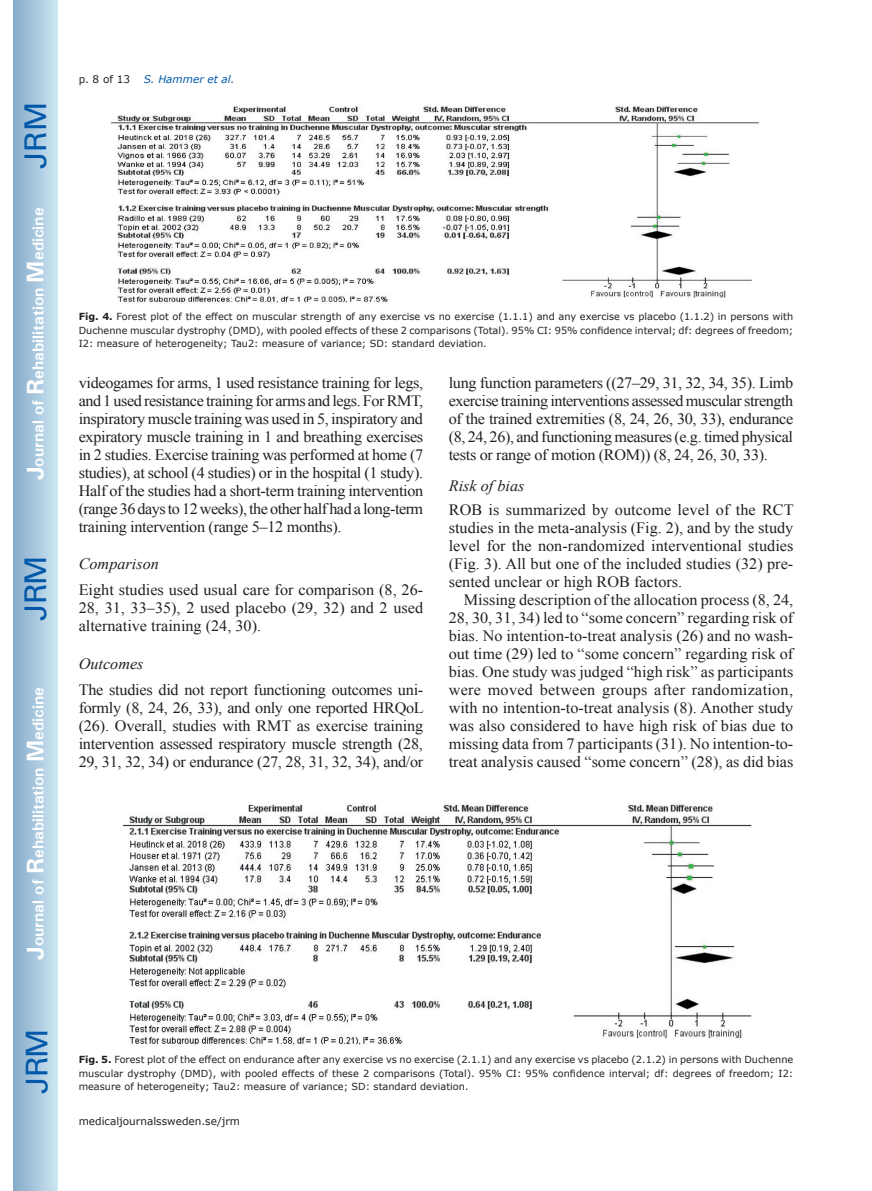
<style>
.page{position:relative;width:872px;height:1191px;background:#fff}
.page>*{position:absolute;margin:0;border:0;box-sizing:border-box;transform-origin:0 0}
.t1{font:30px "Univers";letter-spacing:-.03em;color:#0157a8}
.t2{font:15.75px/18px "Times New Roman";letter-spacing:-.01em;color:#231f20;text-align:justify}
.t3{font:700 15.75px "Univers";color:#fff}
.t4{font:italic 15.75px "Times New Roman";color:#231f20}
.t5{font:10.5px "Verdana";color:#231f20}
.t6{font:italic 10.5px "Verdana";color:#0157a8}
.t7{font:9.75px/13.5px "Verdana";color:#231f20;text-align:justify}
.s1{font-size:24px}
.s2{font-weight:700}
</style>
<div class="page">
<div style="left:14px;top:0;width:43px;height:1191px;background:linear-gradient(to right,#88acca,#cbe5f2)"></div>
<img style="left:110px;top:106px;width:649px;height:197px">
<img style="left:124px;top:804px;width:628px;height:241px">
<h1 class="t1" style="left:18px;top:169px;width:68px;rotate:-90deg">JRM</h1>
<p class="t3" style="left:28px;top:480px;width:274px;rotate:-90deg"><span class="s1">J</span>ournal of <span class="s1">R</span>ehabilitation <span class="s1">M</span>edicine</p>
<h1 class="t1" style="left:18px;top:620px;width:67px;rotate:-90deg">JRM</h1>
<p class="t3" style="left:28px;top:959px;width:274px;rotate:-90deg"><span class="s1">J</span>ournal of <span class="s1">R</span>ehabilitation <span class="s1">M</span>edicine</p>
<h1 class="t1" style="left:19px;top:1093px;width:67px;rotate:-90deg">JRM</h1>
<p class="t5" style="left:79px;top:72px;width:53px">p. 8 of 13</p>
<p class="t6" style="left:144px;top:72px;width:92px">S. Hammer et al.</p>
<p class="t7" style="left:79px;top:310px;width:716px"><span class="s2">Fig. 4.</span> Forest plot of the effect on muscular strength of any exercise vs no exercise (1.1.1) and any exercise vs placebo (1.1.2) in persons with Duchenne muscular dystrophy (DMD), with pooled effects of these 2 comparisons (Total). 95% CI: 95% confidence interval; df: degrees of freedom; I2: measure of heterogeneity; Tau2: measure of variance; SD: standard deviation.</p>
<p class="t2" style="left:79px;top:374px;width:346px">videogames for arms, 1 used resistance training for legs, and 1 used resistance training for arms and legs. For RMT, inspiratory muscle training was used in 5, inspiratory and expiratory muscle training in 1 and breathing exercises in 2 studies. Exercise training was performed at home (7 studies), at school (4 studies) or in the hospital (1 study).<br>Half of the studies had a short-term training intervention (range 36 days to 12 weeks), the other half had a long-term training intervention (range 5–12 months).</p>
<p class="t4" style="left:79px;top:553px;width:82px">Comparison</p>
<p class="t2" style="left:79px;top:580px;width:346px">Eight studies used usual care for comparison (8, 26- 28, 31, 33–35), 2 used placebo (29, 32) and 2 used alternative training (24, 30).</p>
<p class="t4" style="left:79px;top:653px;width:66px">Outcomes</p>
<p class="t2" style="left:79px;top:680px;width:347px">The studies did not report functioning outcomes uni&shy;formly (8, 24, 26, 33), and only one reported HRQoL (26). Overall, studies with RMT as exercise training intervention assessed respiratory muscle strength (28, 29, 31, 32, 34) or endurance (27, 28, 31, 32, 34), and/or</p>
<p class="t2" style="left:449px;top:374px;width:346px">lung function parameters ((27–29, 31, 32, 34, 35). Limb exercise training interventions assessed muscular strength of the trained extremities (8, 24, 26, 30, 33), endurance (8, 24, 26), and functioning measures (e.g. timed physical tests or range of motion (ROM)) (8, 24, 26, 30, 33).</p>
<p class="t4" style="left:449px;top:475px;width:77px">Risk of bias</p>
<p class="t2" style="left:449px;top:501px;width:346px">ROB is summarized by outcome level of the RCT studies in the meta-analysis (Fig. 2), and by the study level for the non-randomized interventional studies (Fig. 3). All but one of the included studies (32) pre&shy;sented unclear or high ROB factors.</p>
<p class="t2" style="left:449px;top:591px;width:346px;text-indent:15px">Missing description of the allocation process (8, 24, 28, 30, 31, 34) led to “some concern” regarding risk of bias. No intention-to-treat analysis (26) and no wash&shy;out time (29) led to “some concern” regarding risk of bias. One study was judged “high risk” as participants were moved between groups after randomization, with no intention-to-treat analysis (8). Another study was also considered to have high risk of bias due to missing data from 7 participants (31). No intention-to&shy;treat analysis caused “some concern” (28), as did bias</p>
<p class="t7" style="left:79px;top:1052px;width:716px"><span class="s2">Fig. 5.</span> Forest plot of the effect on endurance after any exercise vs no exercise (2.1.1) and any exercise vs placebo (2.1.2) in persons with Duchenne muscular dystrophy (DMD), with pooled effects of these 2 comparisons (Total). 95% CI: 95% confidence interval; df: degrees of freedom; I2: measure of heterogeneity; Tau2: measure of variance; SD: standard deviation.</p>
<p class="t5" style="left:79px;top:1114px;width:163px">medicaljournalssweden.se/jrm</p>
</div>
